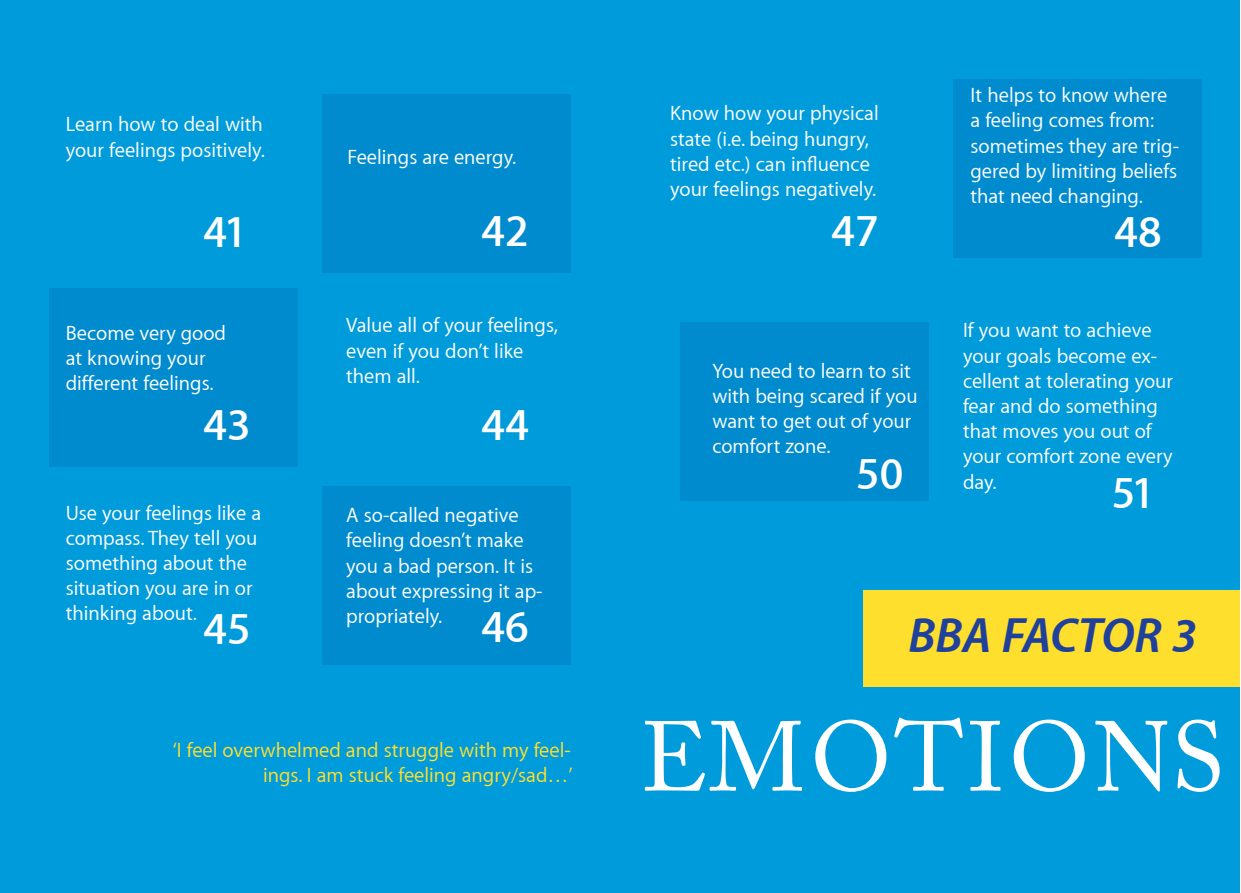
<style>
.page{position:relative;width:1241px;height:893px;background:#fff}
.page>*{position:absolute;margin:0;border:0;box-sizing:border-box;transform-origin:0 0}
.t1{font:98px "Adobe Caslon SCPFL";letter-spacing:.06em;color:#fff}
.t2{font:italic 700 49px "Myriad Apple";color:#20419b}
.t3{font:600 45.5px "Myriad Apple";color:#fff}
.t4{font:21px/25.2px "Myriad Apple Text";color:#fff}
.t5{font:21px/25.2px "Myriad Apple Text";color:#ffdf2d;text-align:right}
</style>
<div class="page">
<div style="left:0;top:0;width:1239px;height:893px;background:#009bdb"></div>
<div style="left:863px;top:590px;width:376px;height:97px;background:#ffdf2d"></div>
<div style="left:322px;top:94px;width:248px;height:179px;background:#008bcf"></div>
<div style="left:50px;top:288px;width:248px;height:178px;background:#008bcf"></div>
<div style="left:322px;top:486px;width:248px;height:179px;background:#008bcf"></div>
<div style="left:952px;top:79px;width:248px;height:179px;background:#008bcf"></div>
<div style="left:680px;top:322px;width:248px;height:179px;background:#008bcf"></div>
<p class="t4" style="left:66px;top:113px;width:200px">Learn how to deal with your feelings positively.</p>
<h3 class="t3" style="left:203px;top:209px;width:45px">41</h3>
<p class="t4" style="left:66px;top:321px;width:162px">Become very good at knowing your different feelings.</p>
<h3 class="t3" style="left:203px;top:402px;width:49px">43</h3>
<p class="t4" style="left:66px;top:501px;width:197px">Use your feelings like a compass. They tell you something about the situation you are in or thinking about.</p>
<h3 class="t3" style="left:203px;top:606px;width:49px">45</h3>
<p class="t4" style="left:347px;top:145px;width:170px">Feelings are energy.</p>
<h3 class="t3" style="left:481px;top:208px;width:49px">42</h3>
<p class="t4" style="left:346px;top:314px;width:213px">Value all of your feelings, even if you don’t like them all.</p>
<h3 class="t3" style="left:481px;top:402px;width:49px">44</h3>
<p class="t4" style="left:346px;top:503px;width:198px">A so-called negative feeling doesn’t make you a bad person. It is about expressing it ap&shy;propriately.</p>
<h3 class="t3" style="left:481px;top:604px;width:49px">46</h3>
<p class="t5" style="left:173px;top:738px;width:401px">‘I feel overwhelmed and struggle with my feel&shy;ings. I am stuck feeling angry/sad…’</p>
<p class="t4" style="left:670px;top:102px;width:210px">Know how your physical state (i.e. being hungry, tired etc.) can influence your feelings negatively.</p>
<h3 class="t3" style="left:831px;top:207px;width:49px">47</h3>
<p class="t4" style="left:712px;top:359px;width:207px">You need to learn to sit with being scared if you want to get out of your comfort zone.</p>
<h3 class="t3" style="left:856px;top:451px;width:49px">50</h3>
<p class="t4" style="left:970px;top:84px;width:210px">It helps to know where a feeling comes from: sometimes they are trig&shy;gered by limiting beliefs that need changing.</p>
<h3 class="t3" style="left:1114px;top:208px;width:49px">48</h3>
<p class="t4" style="left:962px;top:319px;width:211px">If you want to achieve your goals become ex&shy;cellent at tolerating your fear and do something that moves you out of your comfort zone every day.</p>
<h3 class="t3" style="left:1111px;top:470px;width:45px">51</h3>
<h2 class="t2" style="left:908px;top:610px;width:290px">BBA FACTOR 3</h2>
<h1 class="t1" style="left:640px;top:700px;width:580px">EMOTIONS</h1>
</div>
